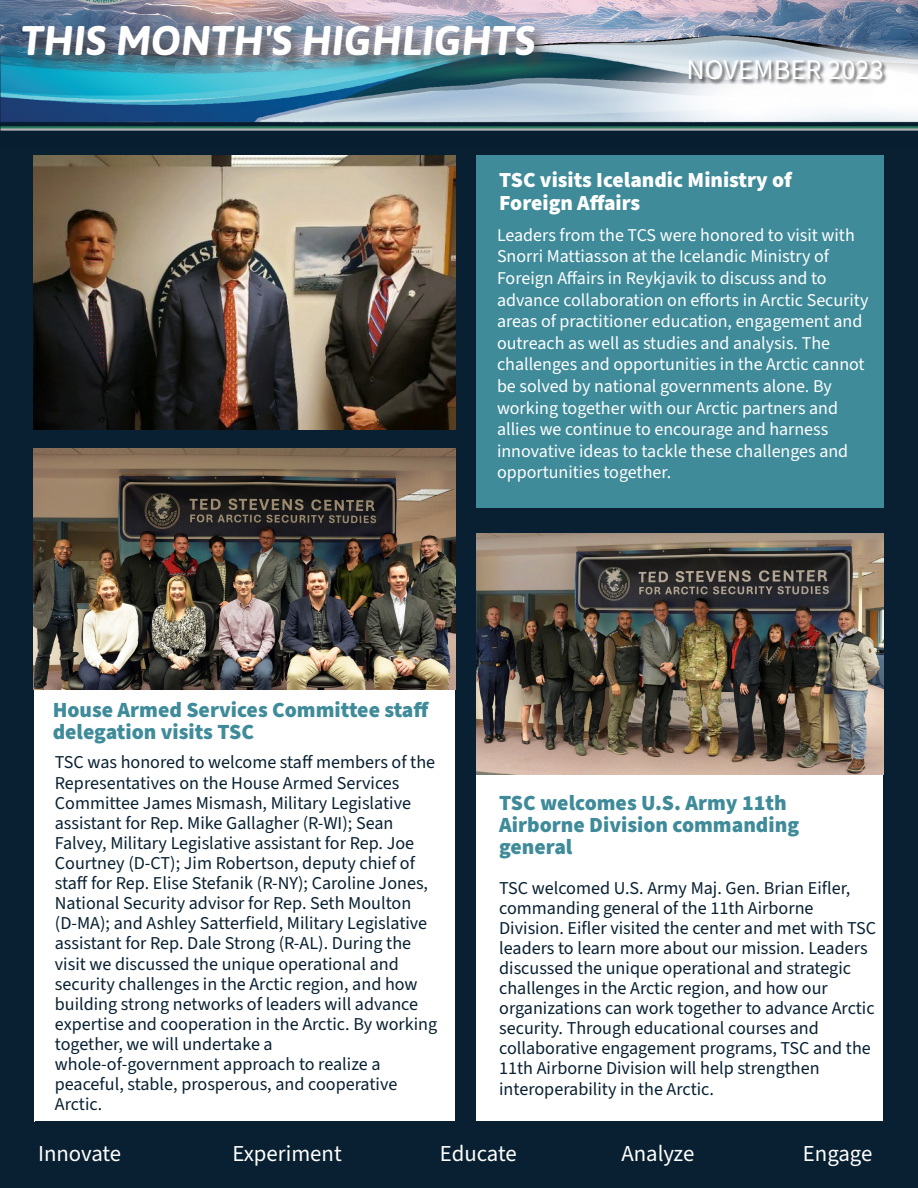
<style>
.page{position:relative;width:918px;height:1188px;background:#082031}
.page>*{position:absolute;margin:0;border:0;box-sizing:border-box;transform-origin:0 0}
.t1{font:italic 700 41.4px "Asap";color:#fff}
.t2{font:28.5px "Source Sans 3";color:#fff}
.t3{font:22.8px "Source Sans 3";color:#fff}
.t4{font:900 21.6px/22.4px "Source Sans 3";color:#3f8b9a}
.t5{font:900 21.6px/22.2px "Source Sans 3";color:#fff}
.t6{font:18.15px/20.1px "Source Sans 3";color:#082031}
.t7{font:18px/21.6px "Source Sans 3";color:#fff}
</style>
<div class="page">
<img style="left:0;top:0;width:918px;height:131px">
<div style="left:477px;top:582px;width:406px;height:540px;background:#fff"></div>
<div style="left:34px;top:661px;width:421px;height:461px;background:#fff"></div>
<img style="left:655px;top:45px;width:263px;height:55px">
<div style="left:477px;top:155px;width:407px;height:353px;background:#3f8b9a"></div>
<img style="left:476px;top:534px;width:407px;height:240px">
<img style="left:33px;top:449px;width:422px;height:240px">
<img style="left:0;top:0;width:600px;height:96px">
<img style="left:33px;top:155px;width:422px;height:275px">
<h1 class="t1" style="left:21px;top:12px;width:516px">THIS MONTH'S HIGHLIGHTS</h1>
<h2 class="t2" style="left:686px;top:52px;width:199px">NOVEMBER 2023</h2>
<p class="t5" style="left:499px;top:169px;width:294px">TSC visits Icelandic Ministry of<br>Foreign Affairs</p>
<p class="t7" style="left:497px;top:224px;width:373px">Leaders from the TCS were honored to visit with Snorri Mattiasson at the Icelandic Ministry of Foreign Affairs in Reykjavik to discuss and to advance collaboration on efforts in Arctic Security areas of practitioner education, engagement and outreach as well as studies and analysis. The challenges and opportunities in the Arctic cannot be solved by national governments alone. By working together with our Arctic partners and allies we continue to encourage and harness innovative ideas to tackle these challenges and opportunities together.</p>
<p class="t4" style="left:53px;top:699px;width:378px">House Armed Services Committee staff delegation visits TSC</p>
<p class="t6" style="left:55px;top:752px;width:384px">TSC was honored to welcome staff members of the Representatives on the House Armed Services Committee James Mismash, Military Legislative assistant for Rep. Mike Gallagher (R-WI); Sean Falvey, Military Legislative assistant for Rep. Joe Courtney (D-CT); Jim Robertson, deputy chief of staff for Rep. Elise Stefanik (R-NY); Caroline Jones, National Security advisor for Rep. Seth Moulton (D-MA); and Ashley Satterfield, Military Legislative assistant for Rep. Dale Strong (R-AL). During the visit we discussed the unique operational and security challenges in the Arctic region, and how building strong networks of leaders will advance expertise and cooperation in the Arctic. By working together, we will undertake a whole-of-government approach to realize a peaceful, stable, prosperous, and cooperative Arctic.</p>
<p class="t4" style="left:499px;top:791px;width:302px">TSC welcomes U.S. Army 11th<br>Airborne Division commanding general</p>
<p class="t6" style="left:499px;top:877px;width:379px">TSC welcomed U.S. Army Maj. Gen. Brian Eifler, commanding general of the 11th Airborne Division. Eifler visited the center and met with TSC leaders to learn more about our mission. Leaders discussed the unique operational and strategic challenges in the Arctic region, and how our organizations can work together to advance Arctic security. Through educational courses and collaborative engagement programs, TSC and the 11th Airborne Division will help strengthen interoperability in the Arctic.</p>
<p class="t3" style="left:38px;top:1139px;width:85px">Innovate</p>
<p class="t3" style="left:232px;top:1139px;width:111px">Experiment</p>
<p class="t3" style="left:440px;top:1139px;width:78px">Educate</p>
<p class="t3" style="left:621px;top:1139px;width:75px">Analyze</p>
<p class="t3" style="left:803px;top:1139px;width:71px">Engage</p>
</div>
